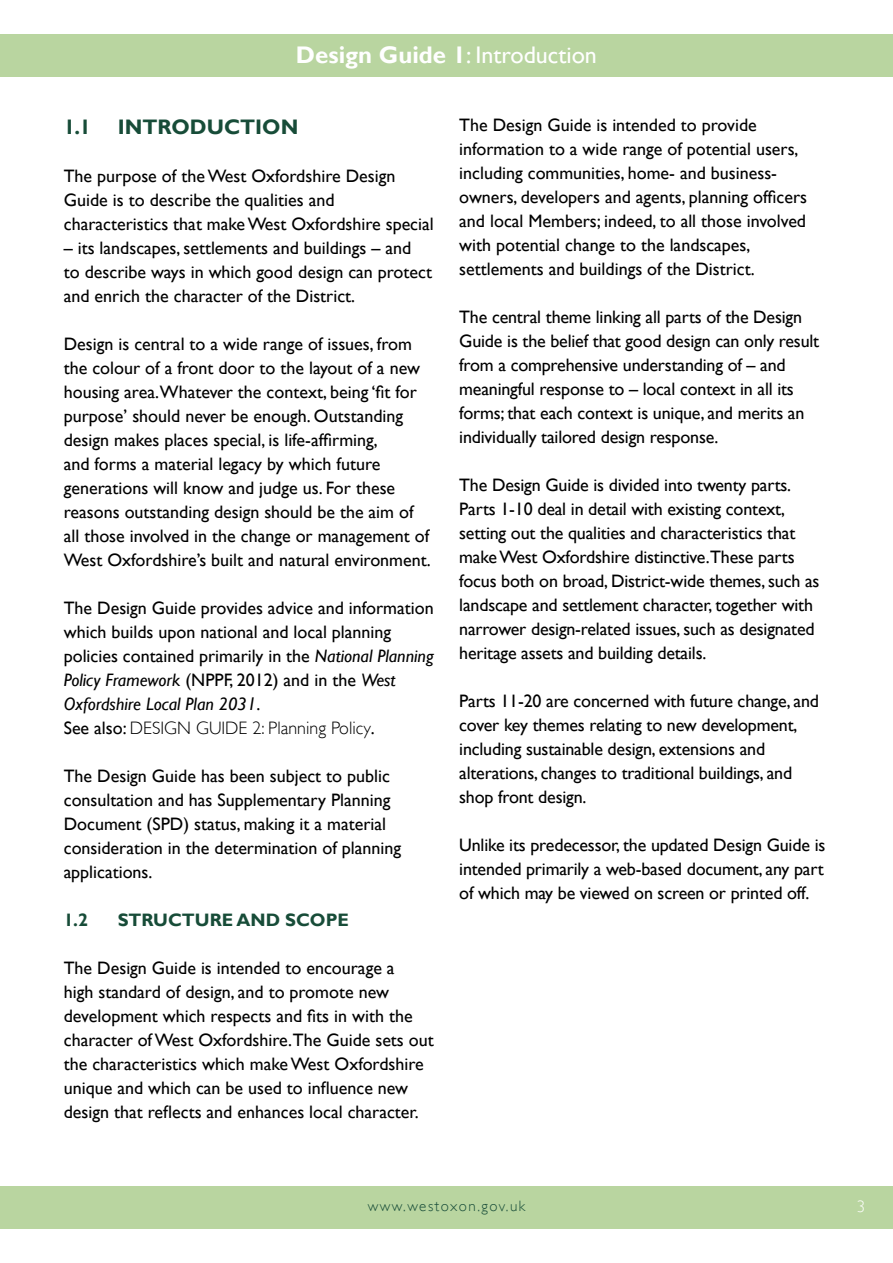
<style>
.page{position:relative;width:893px;height:1263px;background:#fff}
.page>*{position:absolute;margin:0;border:0;box-sizing:border-box;transform-origin:0 0}
.t1{font:24px "Gill Sans";color:#fff}
.t2{font:700 21px "Gill Sans";color:#174c38}
.t3{font:18px/24px "Gill Sans";color:#000}
.t4{font:700 18px "Gill Sans";color:#174c38}
.t5{font:300 16.5px "Gill Sans";color:#fff}
.t6{font:300 15px "Gill Sans";letter-spacing:.1em;color:#174c38}
.s1{font-weight:700}
.s2{font-style:italic}
.s3{font-weight:300}
</style>
<div class="page">
<div style="left:0;top:34px;width:893px;height:43px;background:#b9d5a0"></div>
<div style="left:0;top:1186px;width:893px;height:43px;background:#b9d5a0"></div>
<h1 class="t1" style="left:296px;top:41px;width:302px"><span class="s1">Design Guide 1</span>: Introduction</h1>
<p class="t2" style="left:64px;top:114px;width:29px">1.1</p>
<p class="t2" style="left:118px;top:114px;width:182px">INTRODUCTION</p>
<p class="t3" style="left:64px;top:164px;width:371px">The purpose of the West Oxfordshire Design<br>Guide is to describe the qualities and characteristics that make West Oxfordshire special</p>
<p class="t3" style="left:64px;top:236px;width:370px">– its landscapes, settlements and buildings – and<br>to describe ways in which good design can protect and enrich the character of the District.</p>
<p class="t3" style="left:64px;top:332px;width:368px">Design is central to a wide range of issues, from the colour of a front door to the layout of a new housing area.Whatever the context, being ‘fit for purpose’ should never be enough. Outstanding design makes places special, is life-affirming,<br>and forms a material legacy by which future generations will know and judge us. For these reasons outstanding design should be the aim of all those involved in the change or management of West Oxfordshire’s built and natural environment.</p>
<p class="t3" style="left:64px;top:596px;width:371px">The Design Guide provides advice and information which builds upon national and local planning policies contained primarily in the <span class="s2">National Planning Policy Framework</span> (NPPF, 2012) and in the <span class="s2">West Oxfordshire Local Plan 2031</span>.<br>See also: <span class="s3">DESIGN GUIDE 2: Planning Policy</span>.</p>
<p class="t3" style="left:64px;top:764px;width:339px">The Design Guide has been subject to public consultation and has Supplementary Planning Document (SPD) status, making it a material consideration in the determination of planning applications.</p>
<p class="t4" style="left:64px;top:909px;width:26px">1.2</p>
<p class="t4" style="left:118px;top:909px;width:233px">STRUCTURE AND SCOPE</p>
<p class="t3" style="left:64px;top:956px;width:371px">The Design Guide is intended to encourage a<br>high standard of design, and to promote new development which respects and fits in with the character of West Oxfordshire.The Guide sets out the characteristics which make West Oxfordshire unique and which can be used to influence new design that reflects and enhances local character.</p>
<p class="t3" style="left:459px;top:114px;width:349px">The Design Guide is intended to provide information to a wide range of potential users, including communities, home- and business&shy;owners, developers and agents, planning officers and local Members; indeed, to all those involved with potential change to the landscapes, settlements and buildings of the District.</p>
<p class="t3" style="left:459px;top:306px;width:362px">The central theme linking all parts of the Design Guide is the belief that good design can only result from a comprehensive understanding of – and meaningful response to – local context in all its forms; that each context is unique, and merits an individually tailored design response.</p>
<p class="t3" style="left:459px;top:474px;width:362px">The Design Guide is divided into twenty parts.<br>Parts 1-10 deal in detail with existing context, setting out the qualities and characteristics that make West Oxfordshire distinctive.These parts focus both on broad, District-wide themes, such as landscape and settlement character, together with narrower design-related issues, such as designated heritage assets and building details.</p>
<p class="t3" style="left:459px;top:690px;width:361px">Parts 11-20 are concerned with future change, and cover key themes relating to new development, including sustainable design, extensions and alterations, changes to traditional buildings, and shop front design.</p>
<p class="t3" style="left:459px;top:834px;width:368px;text-align:justify">Unlike its predecessor, the updated Design Guide is intended primarily a web-based document, any part of which may be viewed on screen or printed off.</p>
<p class="t6" style="left:368px;top:1197px;width:159px">www.westoxon.gov.uk</p>
<p class="t5" style="left:857px;top:1197px;width:10px">3</p>
</div>
